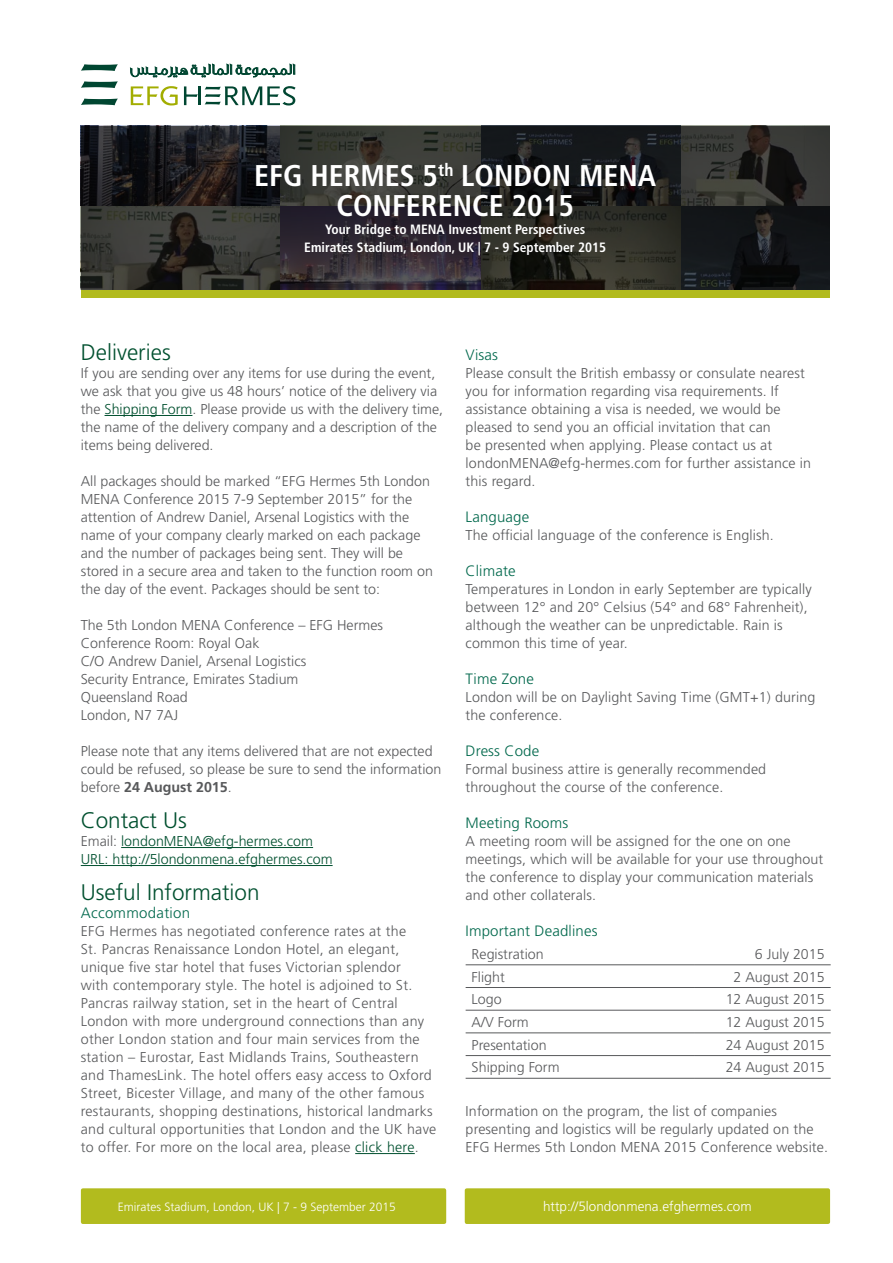
<style>
.page{position:relative;width:893px;height:1263px;background:#fff}
.page>*{position:absolute;margin:0;border:0;box-sizing:border-box;transform-origin:0 0}
.t1{font:700 condensed 30px/30px "Frutiger LT Std";color:#fff;text-align:center}
.t2{font:300 22.5px "Frutiger LT Std";color:#00502f}
.t3{font:300 15px "Frutiger LT Std";letter-spacing:.01em;color:#00684c}
.t4{font:300 14.25px/18px "Frutiger LT Std";letter-spacing:.01em;color:#58595b}
.t5{font:300 14.25px/18px "Frutiger LT Std";color:#00502f}
.t6{font:700 condensed 13.5px/18px "Frutiger LT Std";color:#fff;text-align:center}
.t7{font:300 13.5px "Frutiger LT Std";color:#fff}
.t8{font:300 12px "Frutiger LT Std";color:#fff}
.s1{color:#00502f}
.s2{font-weight:700}
.s3{color:#58595b}
</style>
<div class="page">
<div style="left:81px;top:1188px;width:365px;height:36px;background:#b2bb1e;border-radius:2px"></div>
<div style="left:465px;top:1188px;width:365px;height:36px;background:#b2bb1e;border-radius:2px"></div>
<svg style="left:81px;top:99px;width:37px;height:6px"></svg>
<svg style="left:81px;top:64px;width:37px;height:7px"></svg>
<svg style="left:81px;top:81px;width:37px;height:7px"></svg>
<svg style="left:130px;top:63px;width:166px;height:63px"></svg>
<svg style="left:81px;top:126px;width:748px;height:164px;background:#282827"></svg>
<div style="left:81px;top:290px;width:748px;height:8px;background:#b2bb1e"></div>
<hr style="left:105px;top:415px;width:87px;height:1px;background:#00502f">
<hr style="left:121px;top:847px;width:192px;height:1px;background:#00502f">
<hr style="left:81px;top:865px;width:252px;height:1px;background:#00502f">
<hr style="left:355px;top:1153px;width:60px;height:1px;background:#00502f">
<hr style="left:466px;top:964px;width:228px;height:1px;background:#58595b">
<hr style="left:694px;top:964px;width:137px;height:1px;background:#58595b">
<hr style="left:466px;top:987px;width:228px;height:1px;background:#58595b">
<hr style="left:694px;top:987px;width:137px;height:1px;background:#58595b">
<hr style="left:466px;top:1010px;width:228px;height:1px;background:#58595b">
<hr style="left:694px;top:1010px;width:137px;height:1px;background:#58595b">
<hr style="left:466px;top:1032px;width:228px;height:1px;background:#58595b">
<hr style="left:694px;top:1032px;width:137px;height:1px;background:#58595b">
<hr style="left:466px;top:1055px;width:228px;height:1px;background:#58595b">
<hr style="left:694px;top:1055px;width:137px;height:1px;background:#58595b">
<hr style="left:466px;top:1078px;width:228px;height:1px;background:#58595b">
<hr style="left:694px;top:1078px;width:137px;height:1px;background:#58595b">
<h1 class="t1" style="left:254px;top:161px;width:404px">EFG HERMES 5<sup>th</sup> LONDON MENA<br>CONFERENCE 2015</h1>
<p class="t6" style="left:304px;top:221px;width:303px">Your Bridge to MENA Investment Perspectives<br>Emirates Stadium, London, UK | 7 - 9 September 2015</p>
<h2 class="t2" style="left:81px;top:340px;width:91px">Deliveries</h2>
<p class="t4" style="left:81px;top:364px;width:364px">If you are sending over any items for use during the event, we ask that you give us 48 hours’ notice of the delivery via the <span class="s1">Shipping Form</span>. Please provide us with the delivery time, the name of the delivery company and a description of the items being delivered.</p>
<p class="t4" style="left:81px;top:472px;width:354px">All packages should be marked “EFG Hermes 5th London MENA Conference 2015 7-9 September 2015” for the attention of Andrew Daniel, Arsenal Logistics with the name of your company clearly marked on each package and the number of packages being sent. They will be stored in a secure area and taken to the function room on the day of the event. Packages should be sent to:</p>
<p class="t4" style="left:81px;top:616px;width:304px">The 5th London MENA Conference – EFG Hermes<br>Conference Room: Royal Oak<br>C/O Andrew Daniel, Arsenal Logistics<br>Security Entrance, Emirates Stadium<br>Queensland Road<br>London, N7 7AJ</p>
<p class="t4" style="left:81px;top:742px;width:362px">Please note that any items delivered that are not expected could be refused, so please be sure to send the information before <span class="s2">24 August 2015</span>.</p>
<h2 class="t2" style="left:81px;top:808px;width:108px">Contact Us</h2>
<p class="t5" style="left:81px;top:832px;width:253px"><span class="s3">Email:</span> londonMENA@efg-hermes.com<br>URL: http://5londonmena.efghermes.com</p>
<h2 class="t2" style="left:81px;top:880px;width:180px">Useful Information</h2>
<p class="t3" style="left:81px;top:904px;width:111px">Accommodation</p>
<p class="t4" style="left:81px;top:922px;width:357px">EFG Hermes has negotiated conference rates at the<br>St. Pancras Renaissance London Hotel, an elegant, unique five star hotel that fuses Victorian splendor<br>with contemporary style. The hotel is adjoined to St.<br>Pancras railway station, set in the heart of Central London with more underground connections than any other London station and four main services from the station – Eurostar, East Midlands Trains, Southeastern and ThamesLink. The hotel offers easy access to Oxford Street, Bicester Village, and many of the other famous restaurants, shopping destinations, historical landmarks and cultural opportunities that London and the UK have to offer. For more on the local area, please <span class="s1">click here</span>.</p>
<p class="t3" style="left:466px;top:346px;width:34px">Visas</p>
<p class="t4" style="left:466px;top:364px;width:347px">Please consult the British embassy or consulate nearest you for information regarding visa requirements. If assistance obtaining a visa is needed, we would be pleased to send you an official invitation that can<br>be presented when applying. Please contact us at londonMENA@efg-hermes.com for further assistance in this regard.</p>
<p class="t3" style="left:466px;top:508px;width:65px">Language</p>
<p class="t4" style="left:466px;top:526px;width:310px">The official language of the conference is English.</p>
<p class="t3" style="left:466px;top:562px;width:52px">Climate</p>
<p class="t4" style="left:466px;top:580px;width:348px">Temperatures in London in early September are typically between 12° and 20° Celsius (54° and 68° Fahrenheit), although the weather can be unpredictable. Rain is common this time of year.</p>
<p class="t3" style="left:466px;top:670px;width:70px">Time Zone</p>
<p class="t4" style="left:466px;top:688px;width:351px">London will be on Daylight Saving Time (GMT+1) during the conference.</p>
<p class="t3" style="left:466px;top:742px;width:75px">Dress Code</p>
<p class="t4" style="left:466px;top:760px;width:302px">Formal business attire is generally recommended throughout the course of the conference.</p>
<p class="t3" style="left:466px;top:814px;width:104px">Meeting Rooms</p>
<p class="t4" style="left:466px;top:832px;width:359px">A meeting room will be assigned for the one on one meetings, which will be available for your use throughout the conference to display your communication materials and other collaterals.</p>
<p class="t3" style="left:466px;top:922px;width:133px">Important Deadlines</p>
<p class="t4" style="left:472px;top:945px;width:74px">Registration</p>
<p class="t4" style="left:755px;top:945px;width:71px">6 July 2015</p>
<p class="t4" style="left:472px;top:968px;width:35px">Flight</p>
<p class="t4" style="left:734px;top:968px;width:93px">2 August 2015</p>
<p class="t4" style="left:472px;top:990px;width:32px">Logo</p>
<p class="t4" style="left:726px;top:990px;width:101px">12 August 2015</p>
<p class="t4" style="left:472px;top:1013px;width:58px">A/V Form</p>
<p class="t4" style="left:726px;top:1013px;width:101px">12 August 2015</p>
<p class="t4" style="left:472px;top:1036px;width:76px">Presentation</p>
<p class="t4" style="left:726px;top:1036px;width:101px">24 August 2015</p>
<p class="t4" style="left:472px;top:1058px;width:89px">Shipping Form</p>
<p class="t4" style="left:726px;top:1058px;width:101px">24 August 2015</p>
<p class="t4" style="left:466px;top:1102px;width:364px">Information on the program, the list of companies presenting and logistics will be regularly updated on the<br>EFG Hermes 5th London MENA 2015 Conference website.</p>
<p class="t8" style="left:118px;top:1200px;width:280px">Emirates Stadium, London, UK | 7 - 9 September 2015</p>
<p class="t7" style="left:543px;top:1199px;width:210px">http://5londonmena.efghermes.com</p>
</div>
